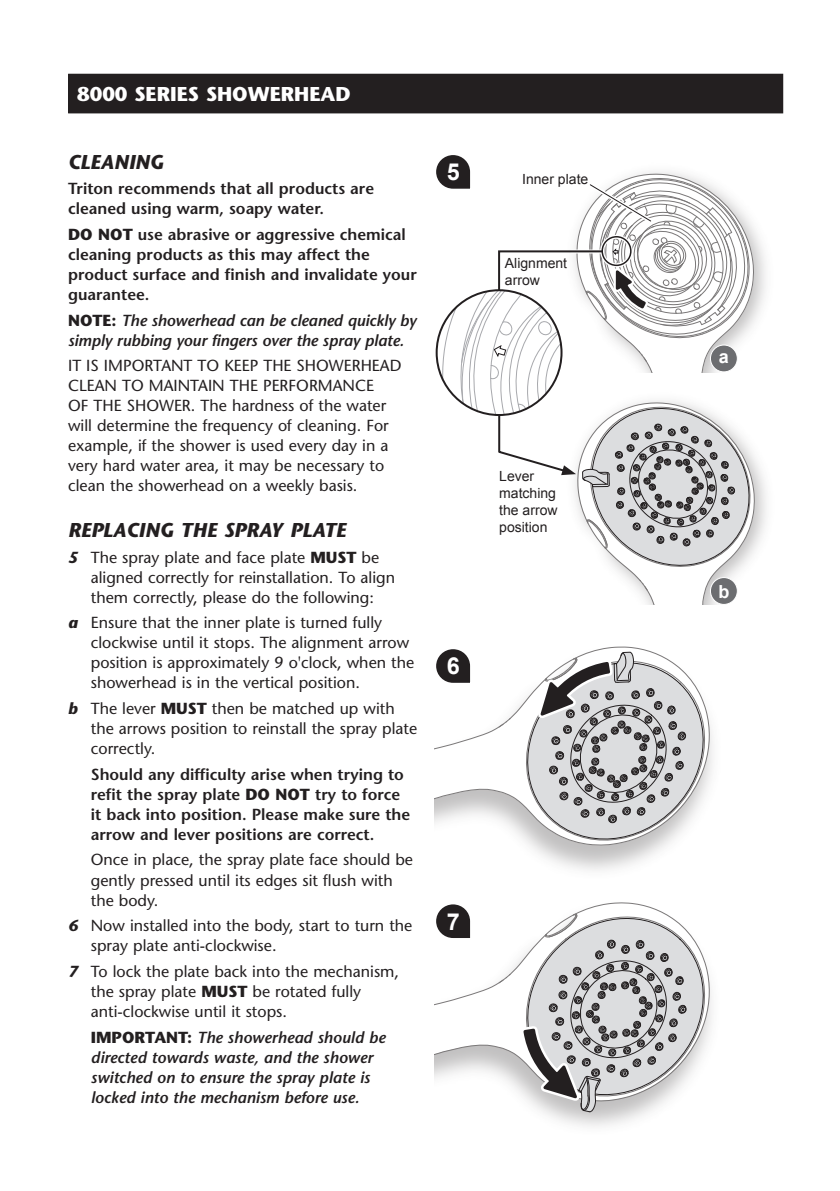
<style>
.page{position:relative;width:840px;height:1191px;background:#fff}
.page>*{position:absolute;margin:0;border:0;box-sizing:border-box;transform-origin:0 0}
.t1{font:700 23.4px "Arial";color:#fff}
.t2{font:italic 700 20px "Stone Sans Std";color:#231f20}
.t3{font:700 20px "Stone Sans Std";color:#fff}
.t4{font:700 18px "Arial";color:#fff}
.t5{font:500 16px/20px "Stone Sans Std";color:#231f20}
.t6{font:600 16px/20px "Stone Sans Std";color:#231f20}
.t7{font:italic 600 16px/20px "Stone Sans Std";color:#231f20}
.t8{font:14px/16.8px "Arial";color:#231f20}
.s1{font-weight:700}
.s2{font-weight:700;font-style:normal}
.s3{font-weight:700;font-style:italic}
</style>
<div class="page">
<div style="left:69px;top:74px;width:713px;height:39px;background:#231f20"></div>
<svg style="left:434px;top:646px;width:279px;height:205px"></svg>
<svg style="left:434px;top:902px;width:278px;height:210px"></svg>
<svg style="left:435px;top:155px;width:324px;height:449px"></svg>
<div style="left:710px;top:345px;width:27px;height:27px;background:#6c6d70;border-radius:50%"></div>
<div style="left:709px;top:344px;width:28px;height:28px;border:1px solid #fff;border-radius:50%"></div>
<div style="left:710px;top:577px;width:27px;height:27px;background:#6c6d70;border-radius:50%"></div>
<div style="left:709px;top:577px;width:28px;height:28px;border:1px solid #fff;border-radius:50%"></div>
<p class="t3" style="left:77px;top:82px;width:275px">8000 SERIES SHOWERHEAD</p>
<p class="t2" style="left:68px;top:150px;width:97px">CLEANING</p>
<p class="t6" style="left:68px;top:179px;width:307px">Triton recommends that all products are cleaned using warm, soapy water.</p>
<p class="t6" style="left:68px;top:224px;width:350px"><span class="s1">DO NOT</span> use abrasive or aggressive chemical cleaning products as this may affect the product surface and finish and invalidate your guarantee.</p>
<p class="t7" style="left:68px;top:310px;width:350px"><span class="s2">NOTE:</span> The showerhead can be cleaned quickly by simply rubbing your fingers over the spray plate.</p>
<p class="t5" style="left:68px;top:356px;width:335px">IT IS IMPORTANT TO KEEP THE SHOWERHEAD CLEAN TO MAINTAIN THE PERFORMANCE<br>OF THE SHOWER. The hardness of the water will determine the frequency of cleaning. For example, if the shower is used every day in a very hard water area, it may be necessary to clean the showerhead on a weekly basis.</p>
<p class="t2" style="left:68px;top:518px;width:279px">REPLACING THE SPRAY PLATE</p>
<p class="t5" style="left:91px;top:547px;width:305px;text-indent:-23px"><span class="s3">5</span> The spray plate and face plate <span class="s1">MUST</span> be aligned correctly for reinstallation. To align them correctly, please do the following:</p>
<p class="t5" style="left:91px;top:613px;width:325px;text-indent:-23px"><span class="s3">a</span> Ensure that the inner plate is turned fully clockwise until it stops. The alignment arrow position is approximately 9 o'clock, when the showerhead is in the vertical position.</p>
<p class="t5" style="left:91px;top:698px;width:328px;text-indent:-23px"><span class="s3">b</span> The lever <span class="s1">MUST</span> then be matched up with the arrows position to reinstall the spray plate correctly.</p>
<p class="t6" style="left:91px;top:764px;width:321px">Should any difficulty arise when trying to refit the spray plate <span class="s1">DO NOT</span> try to force it back into position. Please make sure the arrow and lever positions are correct.</p>
<p class="t5" style="left:91px;top:850px;width:323px">Once in place, the spray plate face should be gently pressed until its edges sit flush with the body.</p>
<p class="t5" style="left:91px;top:915px;width:323px;text-indent:-23px"><span class="s3">6</span> Now installed into the body, start to turn the spray plate anti-clockwise.</p>
<p class="t5" style="left:91px;top:961px;width:310px;text-indent:-23px"><span class="s3">7</span> To lock the plate back into the mechanism, the spray plate <span class="s1">MUST</span> be rotated fully anti-clockwise until it stops.</p>
<p class="t7" style="left:91px;top:1027px;width:296px"><span class="s2">IMPORTANT:</span> The showerhead should be directed towards waste, and the shower switched on to ensure the spray plate is locked into the mechanism before use.</p>
<p class="t1" style="left:446px;top:156px;width:15px">5</p>
<p class="t1" style="left:446px;top:650px;width:15px">6</p>
<p class="t1" style="left:446px;top:905px;width:15px">7</p>
<p class="t8" style="left:522px;top:171px;width:68px">Inner plate</p>
<p class="t8" style="left:504px;top:255px;width:64px">Alignment arrow</p>
<p class="t8" style="left:499px;top:468px;width:60px">Lever matching the arrow position</p>
<p class="t4" style="left:718px;top:345px;width:12px">a</p>
<p class="t4" style="left:718px;top:579px;width:12px">b</p>
</div>
